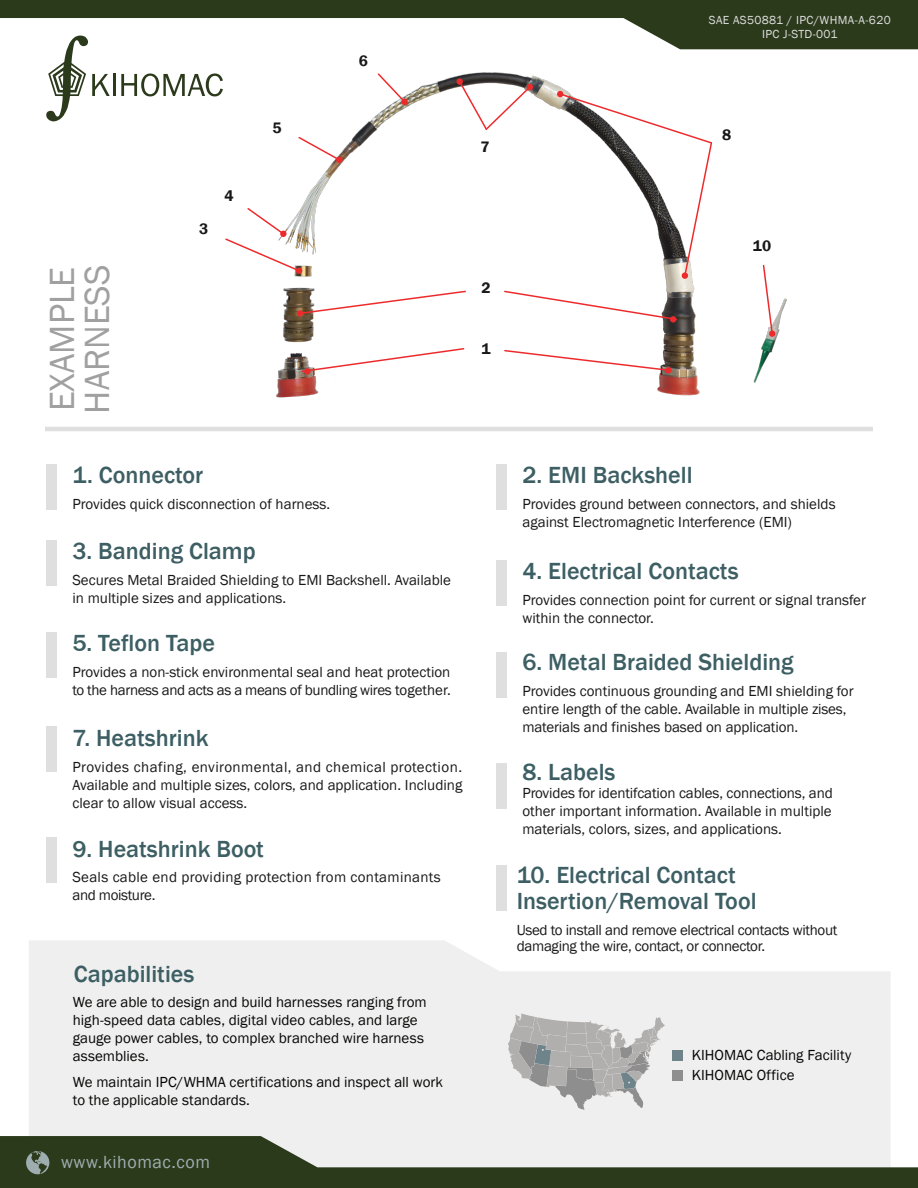
<style>
.page{position:relative;width:918px;height:1188px;background:#fff}
.page>*{position:absolute;margin:0;border:0;box-sizing:border-box;transform-origin:0 0}
.t1{font:36px/34.8px "Franklin Gothic";color:#a0a0a0}
.t2{font:500 24px/25.8px "Franklin Gothic";color:#3d5f64}
.t3{font:18px "Franklin Gothic";letter-spacing:.03em;color:#9eaeb0}
.t4{font:600 15.6px "Franklin Gothic";color:#181818}
.t5{font:15px/18px "Franklin Gothic";color:#181818}
.t6{font:15px/18px "Franklin Gothic";color:#050604}
.t7{font:15px/18px "Franklin Gothic";color:#050504}
.t8{font:15px/16.5px "Franklin Gothic";letter-spacing:-.02em;color:#181818}
.t9{font:15px/18px "Franklin Gothic";letter-spacing:.02em;color:#181818}
.t10{font:12px/14.4px "Franklin Gothic";letter-spacing:.03em;color:#dfdfdf;text-align:center}
</style>
<div class="page">
<svg style="left:29px;top:940px;width:861px;height:196px;fill:#efefef"></svg>
<svg style="left:0;top:0;width:918px;height:49px;fill:#2c3a1c"></svg>
<div style="left:46px;top:464px;width:11px;height:45px;background:#dfdfdf"></div>
<div style="left:496px;top:464px;width:11px;height:45px;background:#dfdfdf"></div>
<div style="left:46px;top:540px;width:11px;height:45px;background:#dfdfdf"></div>
<div style="left:496px;top:560px;width:11px;height:45px;background:#dfdfdf"></div>
<div style="left:46px;top:633px;width:11px;height:45px;background:#dfdfdf"></div>
<div style="left:496px;top:652px;width:11px;height:46px;background:#dfdfdf"></div>
<div style="left:46px;top:726px;width:11px;height:46px;background:#dfdfdf"></div>
<div style="left:496px;top:763px;width:11px;height:45px;background:#dfdfdf"></div>
<div style="left:46px;top:837px;width:11px;height:46px;background:#dfdfdf"></div>
<div style="left:496px;top:865px;width:11px;height:45px;background:#dfdfdf"></div>
<img style="left:212px;top:72px;width:488px;height:326px">
<div style="left:336px;top:157px;width:7px;height:6px;background:#ee2b2c;border-radius:50%"></div>
<div style="left:670px;top:316px;width:6px;height:7px;background:#ee2b2c;border-radius:50%"></div>
<svg style="left:301px;top:347px;width:164px;height:26px"></svg>
<div style="left:665px;top:367px;width:7px;height:6px;background:#ee2b2c;border-radius:50%"></div>
<svg style="left:503px;top:349px;width:167px;height:23px"></svg>
<svg style="left:224px;top:207px;width:78px;height:67px"></svg>
<svg style="left:297px;top:136px;width:44px;height:26px"></svg>
<svg style="left:376px;top:72px;width:32px;height:33px"></svg>
<svg style="left:458px;top:80px;width:75px;height:51px"></svg>
<svg style="left:557px;top:91px;width:156px;height:187px"></svg>
<svg style="left:503px;top:290px;width:175px;height:31px"></svg>
<div style="left:297px;top:310px;width:6px;height:7px;background:#ee2b2c;border-radius:50%"></div>
<svg style="left:298px;top:290px;width:169px;height:25px"></svg>
<img style="left:753px;top:298px;width:34px;height:85px">
<div style="left:769px;top:330px;width:6px;height:7px;background:#ee2b2c;border-radius:50%"></div>
<svg style="left:762px;top:264px;width:12px;height:71px"></svg>
<svg style="left:0;top:1136px;width:918px;height:52px;fill:#2c3a1c"></svg>
<svg style="left:508px;top:1013px;width:158px;height:97px"></svg>
<div style="left:672px;top:1070px;width:10px;height:11px;background:#8e8e8e"></div>
<div style="left:672px;top:1050px;width:10px;height:10px;background:#6e848a"></div>
<svg style="left:45px;top:36px;width:65px;height:85px"></svg>
<hr style="left:113px;top:74px;width:3px;height:22px;background:#2c3a1c">
<svg style="left:121px;top:73px;width:102px;height:23px"></svg>
<hr style="left:45px;top:427px;width:828px;height:4px;background:#dfdfdf">
<svg style="left:26px;top:1151px;width:23px;height:23px"></svg>
<h1 class="t1" style="left:46px;top:414px;width:150px;rotate:-90deg">EXAMPLE<br>HARNESS</h1>
<p class="t4" style="left:199px;top:219px;width:11px">3</p>
<p class="t4" style="left:224px;top:186px;width:11px">4</p>
<p class="t4" style="left:272px;top:118px;width:11px">5</p>
<h2 class="t2" style="left:72px;top:462px;width:132px">1. Connector</h2>
<p class="t5" style="left:72px;top:495px;width:259px">Provides quick disconnection of harness.</p>
<p class="t4" style="left:359px;top:51px;width:11px">6</p>
<h2 class="t2" style="left:72px;top:538px;width:185px">3. Banding Clamp</h2>
<p class="t5" style="left:72px;top:571px;width:380px">Secures Metal Braided Shielding to EMI Backshell. Available in multiple sizes and applications.</p>
<p class="t4" style="left:481px;top:137px;width:11px">7</p>
<p class="t4" style="left:481px;top:278px;width:11px">2</p>
<p class="t4" style="left:481px;top:340px;width:11px">1</p>
<p class="t10" style="left:709px;top:13px;width:183px">SAE AS50881 / IPC/WHMA-A-620<br>IPC J-STD-001</p>
<p class="t4" style="left:722px;top:126px;width:11px">8</p>
<p class="t4" style="left:753px;top:236px;width:20px">10</p>
<h2 class="t2" style="left:522px;top:462px;width:172px">2. EMI Backshell</h2>
<p class="t5" style="left:522px;top:495px;width:315px">Provides ground between connectors, and shields against Electromagnetic Interference (EMI)</p>
<h2 class="t2" style="left:522px;top:558px;width:218px">4. Electrical Contacts</h2>
<p class="t5" style="left:522px;top:591px;width:345px">Provides connection point for current or signal transfer within the connector.</p>
<h2 class="t2" style="left:72px;top:631px;width:144px">5. Teflon Tape</h2>
<p class="t5" style="left:72px;top:663px;width:380px">Provides a non-stick environmental seal and heat protection to the harness and acts as a means of bundling wires together.</p>
<h2 class="t2" style="left:522px;top:649px;width:273px">6. Metal Braided Shielding</h2>
<p class="t5" style="left:522px;top:682px;width:333px">Provides continuous grounding and EMI shielding for entire length of the cable. Available in multiple zises, materials and finishes based on application.</p>
<h2 class="t2" style="left:72px;top:725px;width:138px">7. Heatshrink</h2>
<p class="t5" style="left:72px;top:758px;width:391px;text-align:justify">Provides chafing, environmental, and chemical protection.<br>Available and multiple sizes, colors, and application. Including clear to allow visual access.</p>
<h2 class="t2" style="left:522px;top:760px;width:95px">8. Labels</h2>
<p class="t5" style="left:522px;top:785px;width:312px;text-align:justify">Provides for identifcation cables, connections, and other important information. Available in multiple materials, colors, sizes, and applications.</p>
<h2 class="t2" style="left:72px;top:836px;width:193px">9. Heatshrink Boot</h2>
<p class="t9" style="left:72px;top:869px;width:370px">Seals cable end providing protection from contaminants and moisture.</p>
<h2 class="t2" style="left:517px;top:862px;width:241px">10. Electrical Contact<br>Insertion/Removal Tool</h2>
<p class="t8" style="left:517px;top:922px;width:322px">Used to install and remove electrical contacts without damaging the wire, contact, or connector.</p>
<h2 class="t2" style="left:74px;top:962px;width:122px">Capabilities</h2>
<p class="t6" style="left:73px;top:993px;width:355px">We are able to design and build harnesses ranging from high-speed data cables, digital video cables, and large gauge power cables, to complex branched wire harness assemblies.</p>
<p class="t7" style="left:73px;top:1073px;width:372px">We maintain IPC/WHMA certifications and inspect all work to the applicable standards.</p>
<p class="t3" style="left:61px;top:1151px;width:150px">www.kihomac.com</p>
<p class="t7" style="left:692px;top:1047px;width:161px">KIHOMAC Cabling Facility</p>
<p class="t7" style="left:692px;top:1066px;width:104px">KIHOMAC Office</p>
</div>
